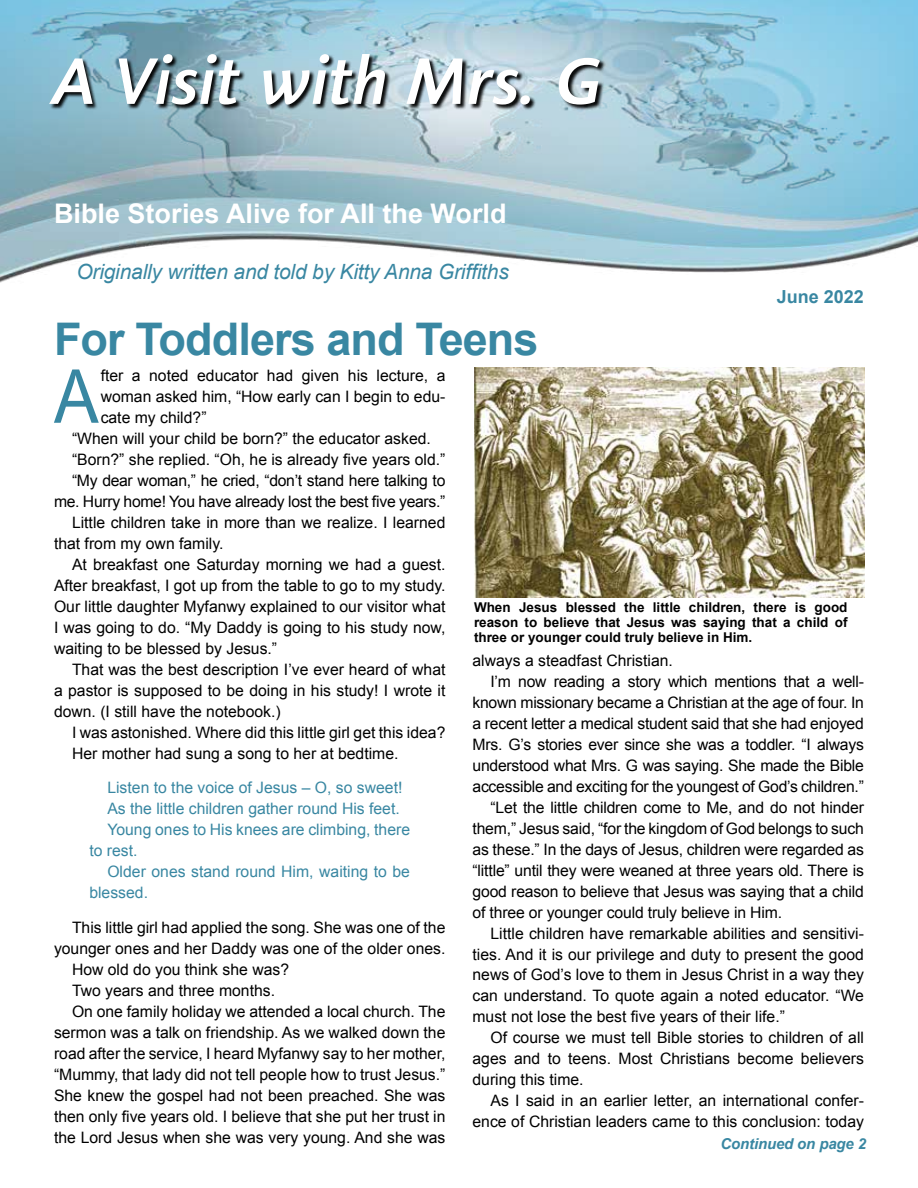
<style>
.page{position:relative;width:918px;height:1188px;background:#fff}
.page>*{position:absolute;margin:0;border:0;box-sizing:border-box;transform-origin:0 0}
.t1{font:74.4px "Arial";color:#3987a2;scale:.9 1}
.t2{font:700 45px "Arial";letter-spacing:-.02em;color:#3987a2}
.t3{font:700 27px "Arial";color:#fff}
.t4{font:italic 21px "Arial";letter-spacing:-.01em;color:#3987a2}
.t5{font:700 18px "Arial";color:#3987a2}
.t6{font:15.75px "Arial";color:#000}
.t7{font:15.75px "Arial";color:#3987a2}
.t8{font:15.75px "Arial";letter-spacing:-.02em;color:#000}
.t9{font:italic 700 15px "Arial";letter-spacing:-.01em;color:#3987a2}
.t10{font:700 13.5px/15px "Arial";color:#000;text-align:justify}
</style>
<div class="page">
<img style="left:0;top:0;width:918px;height:283px">
<div style="left:49px;top:54px;width:556px;height:56px;background:#000;opacity:.95"></div>
<svg style="left:49px;top:54px;width:551px;height:51px"></svg>
<img style="left:474px;top:368px;width:391px;height:229px">
<h3 class="t3" style="left:54px;top:196px;width:454px">Bible Stories Alive for All the World</h3>
<h3 class="t4" style="left:76px;top:258px;width:434px">Originally written and told by Kitty Anna Griffiths</h3>
<h2 class="t2" style="left:54px;top:309px;width:486px">For Toddlers and Teens</h2>
<p class="t5" style="left:777px;top:284px;width:89px">June 2022</p>
<h1 class="t1" style="left:54px;top:348px;width:51px">A</h1>
<p class="t6" style="left:101px;top:365px;width:346px">fter a noted educator had given his lecture, a</p>
<p class="t6" style="left:101px;top:386px;width:346px">woman asked him, “How early can I begin to edu-</p>
<p class="t6" style="left:101px;top:407px;width:107px">cate my child?”</p>
<p class="t6" style="left:72px;top:428px;width:360px">“When will your child be born?” the educator asked.</p>
<p class="t6" style="left:72px;top:449px;width:375px">“Born?” she replied. “Oh, he is already five years old.”</p>
<p class="t8" style="left:72px;top:470px;width:375px">“My dear woman,” he cried, “don’t stand here talking to</p>
<p class="t8" style="left:54px;top:491px;width:393px">me. Hurry home! You have already lost the best five years.”</p>
<p class="t6" style="left:72px;top:512px;width:375px">Little children take in more than we realize. I learned</p>
<p class="t6" style="left:54px;top:533px;width:171px">that from my own family.</p>
<p class="t6" style="left:72px;top:554px;width:375px">At breakfast one Saturday morning we had a guest.</p>
<p class="t6" style="left:54px;top:575px;width:393px">After breakfast, I got up from the table to go to my study.</p>
<p class="t6" style="left:54px;top:596px;width:393px">Our little daughter Myfanwy explained to our visitor what</p>
<p class="t6" style="left:54px;top:617px;width:393px">I was going to do. “My Daddy is going to his study now,</p>
<p class="t6" style="left:54px;top:638px;width:225px">waiting to be blessed by Jesus.”</p>
<p class="t6" style="left:72px;top:659px;width:375px">That was the best description I’ve ever heard of what</p>
<p class="t6" style="left:54px;top:680px;width:393px">a pastor is supposed to be doing in his study! I wrote it</p>
<p class="t6" style="left:54px;top:701px;width:228px">down. (I still have the notebook.)</p>
<p class="t6" style="left:72px;top:722px;width:375px">I was astonished. Where did this little girl get this idea?</p>
<p class="t6" style="left:72px;top:743px;width:328px">Her mother had sung a song to her at bedtime.</p>
<p class="t7" style="left:107px;top:777px;width:297px">Listen to the voice of Jesus – O, so sweet!</p>
<p class="t7" style="left:107px;top:798px;width:294px">As the little children gather round His feet.</p>
<p class="t7" style="left:107px;top:819px;width:304px">Young ones to His knees are climbing, there</p>
<p class="t7" style="left:89px;top:840px;width:50px">to rest.</p>
<p class="t7" style="left:107px;top:861px;width:304px">Older ones stand round Him, waiting to be</p>
<p class="t7" style="left:89px;top:882px;width:60px">blessed.</p>
<p class="t6" style="left:72px;top:917px;width:375px">This little girl had applied the song. She was one of the</p>
<p class="t6" style="left:54px;top:938px;width:393px">younger ones and her Daddy was one of the older ones.</p>
<p class="t6" style="left:72px;top:959px;width:219px">How old do you think she was?</p>
<p class="t6" style="left:72px;top:980px;width:205px">Two years and three months.</p>
<p class="t6" style="left:72px;top:1001px;width:375px">On one family holiday we attended a local church. The</p>
<p class="t6" style="left:54px;top:1022px;width:393px">sermon was a talk on friendship. As we walked down the</p>
<p class="t6" style="left:54px;top:1043px;width:393px">road after the service, I heard Myfanwy say to her mother,</p>
<p class="t6" style="left:54px;top:1064px;width:393px">“Mummy, that lady did not tell people how to trust Jesus.”</p>
<p class="t6" style="left:54px;top:1085px;width:393px">She knew the gospel had not been preached. She was</p>
<p class="t6" style="left:54px;top:1106px;width:393px">then only five years old. I believe that she put her trust in</p>
<p class="t6" style="left:54px;top:1127px;width:393px">the Lord Jesus when she was very young. And she was</p>
<p class="t10" style="left:474px;top:600px;width:375px">When Jesus blessed the little children, there is good reason to believe that Jesus was saying that a child of three or younger could truly believe in Him.</p>
<p class="t6" style="left:472px;top:650px;width:202px">always a steadfast Christian.</p>
<p class="t6" style="left:490px;top:671px;width:375px">I’m now reading a story which mentions that a well-</p>
<p class="t6" style="left:472px;top:692px;width:393px">known missionary became a Christian at the age of four. In</p>
<p class="t6" style="left:472px;top:713px;width:393px">a recent letter a medical student said that she had enjoyed</p>
<p class="t6" style="left:472px;top:734px;width:393px">Mrs. G’s stories ever since she was a toddler. “I always</p>
<p class="t6" style="left:472px;top:755px;width:393px">understood what Mrs. G was saying. She made the Bible</p>
<p class="t6" style="left:472px;top:776px;width:393px">accessible and exciting for the youngest of God’s children.”</p>
<p class="t6" style="left:490px;top:797px;width:375px">“Let the little children come to Me, and do not hinder</p>
<p class="t6" style="left:472px;top:818px;width:393px">them,” Jesus said, “for the kingdom of God belongs to such</p>
<p class="t6" style="left:472px;top:839px;width:393px">as these.” In the days of Jesus, children were regarded as</p>
<p class="t6" style="left:472px;top:860px;width:393px">“little” until they were weaned at three years old. There is</p>
<p class="t6" style="left:472px;top:881px;width:393px">good reason to believe that Jesus was saying that a child</p>
<p class="t6" style="left:472px;top:902px;width:311px">of three or younger could truly believe in Him.</p>
<p class="t6" style="left:490px;top:923px;width:375px">Little children have remarkable abilities and sensitivi-</p>
<p class="t6" style="left:472px;top:944px;width:393px">ties. And it is our privilege and duty to present the good</p>
<p class="t6" style="left:472px;top:965px;width:393px">news of God’s love to them in Jesus Christ in a way they</p>
<p class="t6" style="left:472px;top:986px;width:393px">can understand. To quote again a noted educator. “We</p>
<p class="t6" style="left:472px;top:1007px;width:314px">must not lose the best five years of their life.”</p>
<p class="t6" style="left:490px;top:1028px;width:375px">Of course we must tell Bible stories to children of all</p>
<p class="t6" style="left:472px;top:1049px;width:393px">ages and to teens. Most Christians become believers</p>
<p class="t6" style="left:472px;top:1070px;width:113px">during this time.</p>
<p class="t6" style="left:490px;top:1091px;width:375px">As I said in an earlier letter, an international confer-</p>
<p class="t6" style="left:472px;top:1112px;width:393px">ence of Christian leaders came to this conclusion: today</p>
<p class="t9" style="left:720px;top:1134px;width:147px">Continued on page 2</p>
</div>
